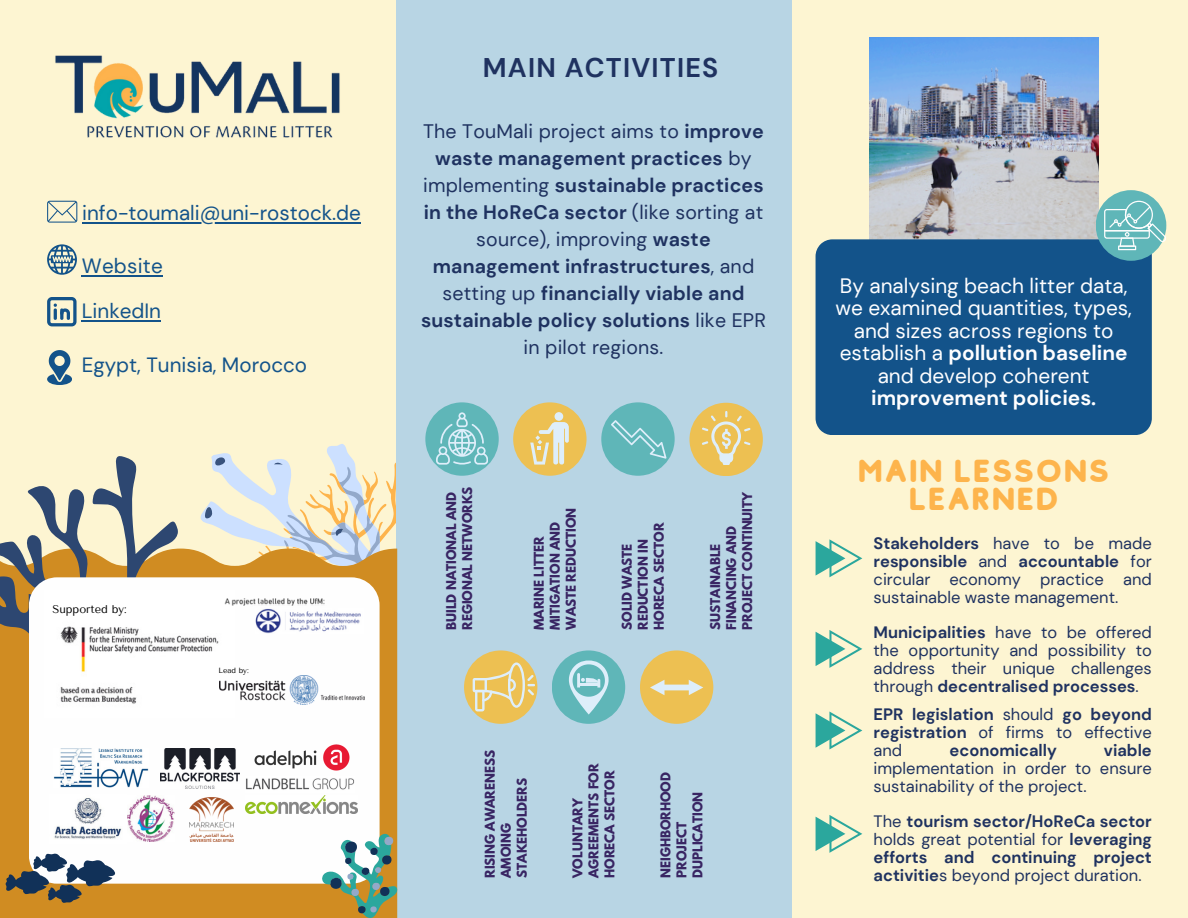
<style>
.page{position:relative;width:1188px;height:918px;background:#fdf5d2}
.page>*{position:absolute;margin:0;border:0;box-sizing:border-box;transform-origin:0 0}
.t1{font:31.5px/28.2px "Studly";color:#fdb44c;text-align:center}
.t2{font:700 27px "DM Sans";letter-spacing:.045em;color:#1f3260}
.t3{font:20.85px/22.5px "DM Sans";color:#fefeff;text-align:center}
.t4{font:20.7px "DM Sans";color:#13538a}
.t5{font:700 19.5px/27px "DM Sans";letter-spacing:.01em;color:#1f3260;text-align:center}
.t6{font:16.5px/18px "DM Sans";color:#1f3260;text-align:justify}
.t7{font:700 16.5px/18px "DM Sans";color:#1f3260;text-align:justify}
.t8{font:700 12px/16px "League Spartan";color:#392563}
.t9{font:11.1px "Tenor Sans";color:#000}
.t10{font:7.5px "Tenor Sans";color:#000}
.s1{font-weight:400}
.s2{font-weight:700}
</style>
<div class="page">
<svg style="left:200px;top:444px;width:196px;height:105px"></svg>
<div style="left:396px;top:0;width:396px;height:918px;background:#b8d5e4"></div>
<div style="left:425px;top:402px;width:74px;height:74px;background:#5fb6b8;border-radius:50%"></div>
<div style="left:513px;top:402px;width:74px;height:74px;background:#edc052;border-radius:50%"></div>
<div style="left:601px;top:402px;width:74px;height:74px;background:#5fb6b8;border-radius:50%"></div>
<div style="left:689px;top:403px;width:74px;height:73px;background:#edc052;border-radius:50%"></div>
<svg style="left:436px;top:412px;width:52px;height:53px"></svg>
<div style="left:555px;top:412px;width:8px;height:9px;background:#deeefa;border-radius:50%"></div>
<svg style="left:530px;top:422px;width:38px;height:43px"></svg>
<svg style="left:611px;top:420px;width:55px;height:38px"></svg>
<svg style="left:702px;top:411px;width:48px;height:54px"></svg>
<svg style="left:47px;top:244px;width:30px;height:31px"></svg>
<svg style="left:47px;top:297px;width:29px;height:29px"></svg>
<svg style="left:47px;top:201px;width:30px;height:21px"></svg>
<img style="left:55px;top:55px;width:285px;height:83px">
<svg style="left:0;top:549px;width:397px;height:369px;fill:#d08c22"></svg>
<svg style="left:0;top:456px;width:191px;height:270px"></svg>
<div style="left:29px;top:577px;width:351px;height:307px;background:#fefefe;border-radius:28px"></div>
<svg style="left:322px;top:834px;width:75px;height:84px"></svg>
<img style="left:60px;top:626px;width:159px;height:78px">
<img style="left:219px;top:675px;width:145px;height:30px">
<svg style="left:5px;top:853px;width:110px;height:50px"></svg>
<img style="left:254px;top:744px;width:96px;height:27px">
<img style="left:160px;top:749px;width:79px;height:40px">
<img style="left:246px;top:778px;width:108px;height:12px">
<img style="left:53px;top:748px;width:96px;height:39px">
<img style="left:54px;top:795px;width:120px;height:47px">
<img style="left:246px;top:796px;width:111px;height:18px">
<img style="left:189px;top:798px;width:44px;height:44px">
<img style="left:869px;top:38px;width:230px;height:201px">
<div style="left:816px;top:239px;width:336px;height:196px;background:#13538a"></div>
<div style="left:1096px;top:190px;width:70px;height:71px;background:#5fb6b8;border-radius:50%"></div>
<svg style="left:1104px;top:201px;width:62px;height:49px"></svg>
<svg style="left:816px;top:539px;width:46px;height:38px"></svg>
<svg style="left:816px;top:630px;width:46px;height:38px"></svg>
<svg style="left:816px;top:712px;width:46px;height:37px"></svg>
<svg style="left:816px;top:815px;width:46px;height:38px"></svg>
<img style="left:224px;top:598px;width:137px;height:36px">
<div style="left:464px;top:650px;width:73px;height:74px;background:#edc052;border-radius:50%"></div>
<div style="left:552px;top:650px;width:73px;height:74px;background:#5fb6b8;border-radius:50%"></div>
<div style="left:640px;top:650px;width:73px;height:74px;background:#edc052;border-radius:50%"></div>
<svg style="left:473px;top:662px;width:62px;height:49px"></svg>
<svg style="left:569px;top:660px;width:39px;height:54px"></svg>
<hr style="left:580px;top:683px;width:17px;height:3px;background:#deeefa">
<svg style="left:650px;top:680px;width:53px;height:15px"></svg>
<svg style="left:47px;top:350px;width:25px;height:35px"></svg>
<hr style="left:82px;top:320px;width:79px;height:2px;background:#13538a">
<hr style="left:82px;top:222px;width:279px;height:2px;background:#13538a">
<hr style="left:82px;top:275px;width:81px;height:2px;background:#13538a">
<p class="t4" style="left:82px;top:199px;width:280px">info-toumali@uni-rostock.de</p>
<h5 class="t4" style="left:82px;top:252px;width:82px">Website</h5>
<p class="t4" style="left:82px;top:297px;width:81px">LinkedIn</p>
<h2 class="t4" style="left:82px;top:351px;width:227px">Egypt, Tunisia, Morocco</h2>
<p class="t9" style="left:52px;top:603px;width:76px">Supported by:</p>
<p class="t10" style="left:219px;top:666px;width:32px">Lead by:</p>
<p class="t2" style="left:483px;top:50px;width:237px">MAIN ACTIVITIES</p>
<h5 class="t5" style="left:421px;top:118px;width:347px"><span class="s1">The TouMali project aims to</span> improve waste management practices <span class="s1">by implementing</span> sustainable practices in the HoReCa sector <span class="s1">(like sorting at source), improving</span> waste management infrastructures<span class="s1">, and setting up</span> financially viable and sustainable policy solutions <span class="s1">like EPR in pilot regions.</span></h5>
<h4 class="t8" style="left:445px;top:630px;width:145px;rotate:-90deg">BUILD NATIONAL AND<br>REGIONAL NETWORKS</h4>
<h5 class="t8" style="left:533px;top:630px;width:123px;rotate:-90deg">MARINE LITTER<br>MITIGATION AND<br>WASTE REDUCTION</h5>
<p class="t8" style="left:621px;top:630px;width:109px;rotate:-90deg">SOLID WASTE<br>REDUCTION IN<br>HORECA SECTOR</p>
<p class="t8" style="left:709px;top:630px;width:140px;rotate:-90deg">SUSTAINABLE<br>FINANCING AND<br>PROJECT CONTINUITY</p>
<h5 class="t8" style="left:483px;top:878px;width:129px;rotate:-90deg">RISING AWARENESS<br>AMOING<br>STAKEHOLDERS</h5>
<p class="t8" style="left:571px;top:878px;width:116px;rotate:-90deg">VOLUNTARY<br>AGREEMENTS FOR<br>HORECA SECTOR</p>
<h5 class="t8" style="left:659px;top:878px;width:107px;rotate:-90deg">NEIGHBORHOOD<br>PROJECT<br>DUPLICATION</h5>
<p class="t3" style="left:835px;top:274px;width:298px">By analysing beach litter data, we examined quantities, types, and sizes across regions to establish a <span class="s2">pollution baseline </span>and develop coherent <span class="s2">improvement policies.</span></p>
<p class="t1" style="left:857px;top:457px;width:254px">MAIN LESSONS<br>LEARNED</p>
<p class="t6" style="left:874px;top:534px;width:280px"><span class="s2">Stakeholders</span> have to be made <span class="s2">responsible</span> and <span class="s2">accountable</span> for circular economy practice and sustainable waste management.</p>
<p class="t6" style="left:874px;top:623px;width:280px"><span class="s2">Municipalities</span> have to be offered the opportunity and possibility to address their unique challenges through <span class="s2">decentralised processes</span>.</p>
<h1 class="t7" style="left:874px;top:706px;width:280px">EPR legislation <span class="s1">should</span> go beyond registration <span class="s1">of firms to effective and</span></h1>
<h1 class="t6" style="left:874px;top:742px;width:280px;text-indent:230px"><span class="s2">viable </span>implementation in order to ensure sustainability of the project.</h1>
<p class="t7" style="left:874px;top:812px;width:280px"><span class="s1">The</span> tourism sector/HoReCa sector <span class="s1">holds great potential for</span> leveraging efforts and continuing project activitie<span class="s1">s beyond project duration.</span></p>
<h1 class="t7" style="left:950px;top:742px;width:109px">economically</h1>
</div>
